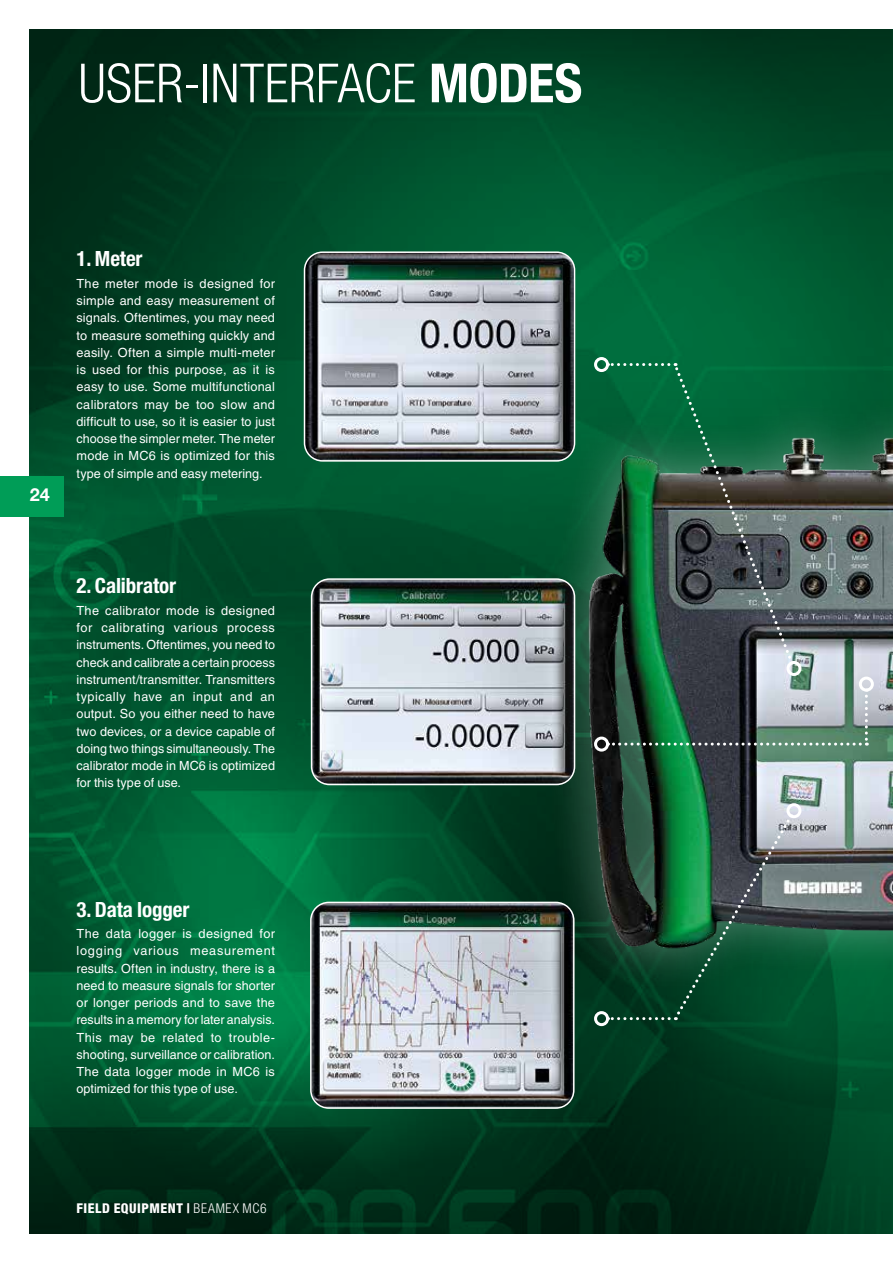
<style>
.page{position:relative;width:893px;height:1263px;background:#fff}
.page>*{position:absolute;margin:0;border:0;box-sizing:border-box;transform-origin:0 0}
.t1{font:300 condensed 54px "Helvetica Neue LT Std";letter-spacing:.005em;color:#fff}
.t2{font:700 condensed 21px "Helvetica Neue LT Std";letter-spacing:-.005em;color:#fff}
.t3{font:700 18px "Helvetica Neue LT Std";color:#fff}
.t4{font:800 condensed 13.5px "Helvetica Neue LT Std";letter-spacing:.04em;color:#fff}
.t5{font:12.6px/17.2px "Helvetica LT Std";letter-spacing:.005em;color:#fff;text-align:justify}
.s1{font-weight:700}
.s2{font-weight:300}
</style>
<div class="page">
<img style="left:30px;top:30px;width:863px;height:1203px">
<img style="left:304px;top:252px;width:270px;height:209px">
<div style="left:304px;top:251px;width:271px;height:211px;border:2px solid #fff;border-radius:18px"></div>
<img style="left:312px;top:579px;width:161px;height:205px">
<div style="left:311px;top:578px;width:264px;height:207px;border:2px solid #fff;border-radius:18px"></div>
<img style="left:473px;top:378px;width:420px;height:645px">
<svg style="left:607px;top:363px;width:186px;height:301px"></svg>
<div style="left:786px;top:661px;width:15px;height:15px;border:3px solid #fff;border-radius:50%"></div>
<div style="left:594px;top:357px;width:15px;height:15px;border:3px solid #fff;border-radius:50%"></div>
<svg style="left:607px;top:814px;width:185px;height:206px"></svg>
<div style="left:786px;top:803px;width:15px;height:15px;border:3px solid #fff;border-radius:50%"></div>
<div style="left:594px;top:1011px;width:15px;height:15px;border:3px solid #fff;border-radius:50%"></div>
<svg style="left:607px;top:689px;width:261px;height:57px"></svg>
<div style="left:859px;top:677px;width:15px;height:15px;border:3px solid #fff;border-radius:50%"></div>
<div style="left:594px;top:737px;width:15px;height:15px;border:3px solid #fff;border-radius:50%"></div>
<img style="left:311px;top:902px;width:263px;height:206px">
<div style="left:310px;top:902px;width:264px;height:207px;border:2px solid #fff;border-radius:18px"></div>
<div style="left:0;top:476px;width:64px;height:40px;background:#009d57"></div>
<h1 class="t1" style="left:79px;top:52px;width:505px">USER-INTERFACE <span class="s1">MODES</span></h1>
<h3 class="t3" style="left:30px;top:483px;width:21px">24</h3>
<h2 class="t2" style="left:77px;top:246px;width:68px">1. Meter</h2>
<p class="t5" style="left:77px;top:275px;width:200px">The meter mode is designed for simple and easy measurement of signals. Oftentimes, you may need to measure something quickly and easily. Often a simple multi-meter is used for this purpose, as it is easy to use. Some multifunctional calibrators may be too slow and difficult to use, so it is easier to just choose the simpler meter. The meter mode in MC6 is optimized for this type of simple and easy metering.</p>
<h2 class="t2" style="left:77px;top:573px;width:101px">2. Calibrator</h2>
<p class="t5" style="left:77px;top:602px;width:200px">The calibrator mode is designed for calibrating various process instruments. Oftentimes, you need to check and calibrate a certain process instrument/transmitter. Transmitters typically have an input and an output. So you either need to have two devices, or a device capable of doing two things simultaneously. The calibrator mode in MC6 is optimized for this type of use.</p>
<h2 class="t2" style="left:77px;top:896px;width:114px">3. Data logger</h2>
<p class="t5" style="left:77px;top:925px;width:200px">The data logger is designed for logging various measurement results. Often in industry, there is a need to measure signals for shorter or longer periods and to save the results in a memory for later analysis.<br>This may be related to trouble&shy;shooting, surveillance or calibration.<br>The data logger mode in MC6 is optimized for this type of use.</p>
<p class="t4" style="left:77px;top:1200px;width:192px">FIELD EQUIPMENT | <span class="s2">BEAMEX MC6</span></p>
</div>
